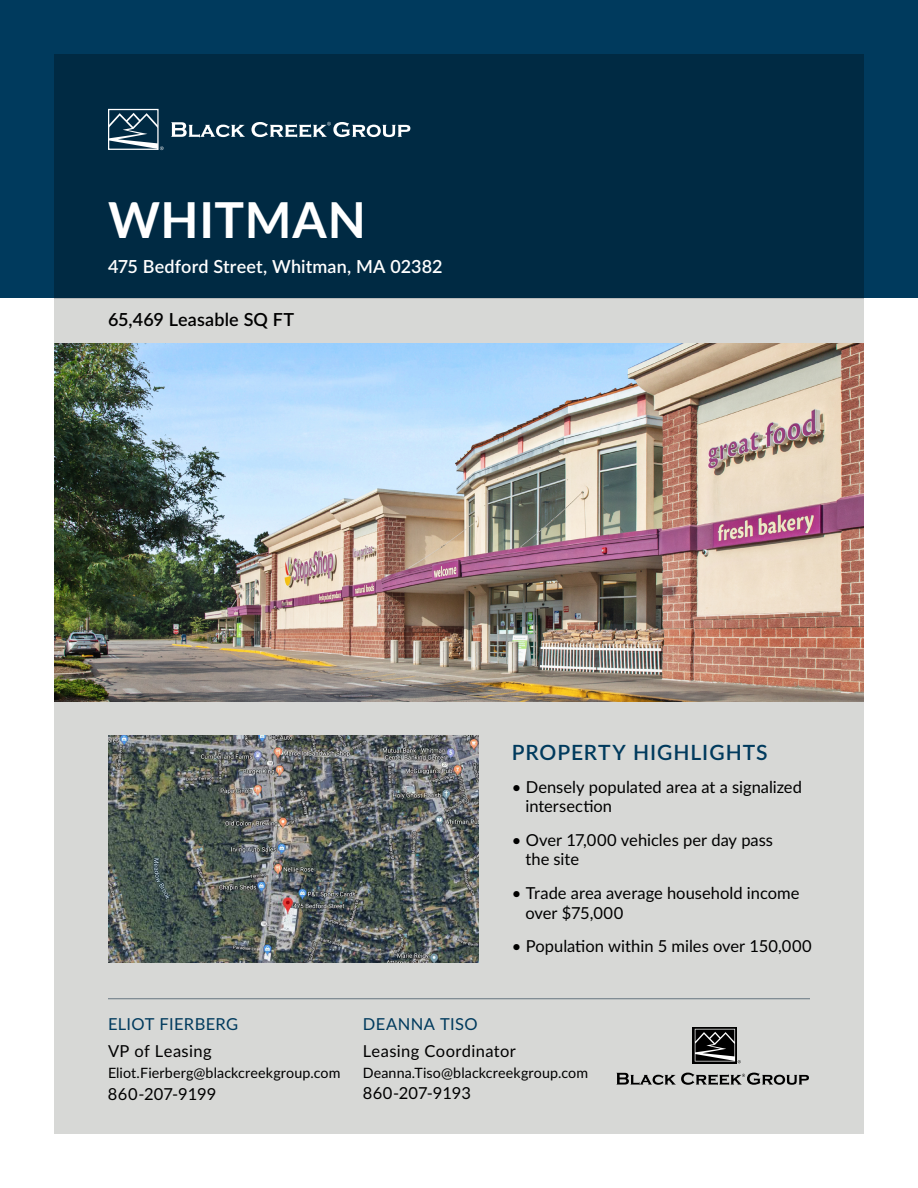
<style>
.page{position:relative;width:918px;height:1188px;background:#fff}
.page>*{position:absolute;margin:0;border:0;box-sizing:border-box;transform-origin:0 0}
.t1{font:700 49.5px "Lato";letter-spacing:.015em;color:#fff}
.t2{font:600 21px "Lato";letter-spacing:.045em;color:#003a5d}
.t3{font:600 18px "Lato";letter-spacing:.005em;color:#fff}
.t4{font:600 18px "Lato";letter-spacing:.01em;color:#000}
.t5{font:16.5px/19.8px "Lato";letter-spacing:.005em;color:#000}
.t6{font:16.5px "Lato";letter-spacing:.025em;color:#000}
.t7{font:16.5px "Lato";letter-spacing:.025em;color:#003a5d}
.t8{font:14.25px "Lato";letter-spacing:.01em;color:#000}
</style>
<div class="page">
<div style="left:54px;top:54px;width:810px;height:1080px;background:#d7d8d6"></div>
<svg style="left:0;top:0;width:918px;height:298px;background:#002e4a"></svg>
<img style="left:54px;top:343px;width:810px;height:359px">
<svg style="left:171px;top:122px;width:74px;height:16px"></svg>
<div style="left:108px;top:109px;width:51px;height:41px;border:1px solid #fff"></div>
<svg style="left:252px;top:122px;width:158px;height:16px;background:#5b7686"></svg>
<svg style="left:109px;top:113px;width:55px;height:37px;background:#426174"></svg>
<img style="left:108px;top:735px;width:370px;height:228px">
<svg style="left:693px;top:1027px;width:44px;height:36px"></svg>
<svg style="left:617px;top:1073px;width:192px;height:12px"></svg>
<svg style="left:695px;top:1029px;width:46px;height:34px;background:#4b4b4b"></svg>
<hr style="left:108px;top:998px;width:702px;height:1px;background:#72808a">
<h1 class="t1" style="left:108px;top:184px;width:259px">WHITMAN</h1>
<p class="t3" style="left:108px;top:254px;width:336px">475 Bedford Street, Whitman, MA 02382</p>
<p class="t4" style="left:108px;top:306px;width:188px">65,469 Leasable SQ FT</p>
<p class="t2" style="left:512px;top:737px;width:257px">PROPERTY HIGHLIGHTS</p>
<p class="t5" style="left:525px;top:776px;width:278px;text-indent:-13px">• Densely populated area at a signalized intersection</p>
<p class="t5" style="left:525px;top:829px;width:249px;text-indent:-13px">• Over 17,000 vehicles per day pass the site</p>
<p class="t5" style="left:525px;top:882px;width:276px;text-indent:-13px">• Trade area average household income over $75,000</p>
<p class="t5" style="left:512px;top:935px;width:301px">• Population within 5 miles over 150,000</p>
<p class="t7" style="left:108px;top:1012px;width:132px">ELIOT FIERBERG</p>
<p class="t6" style="left:108px;top:1039px;width:105px">VP of Leasing</p>
<p class="t8" style="left:108px;top:1063px;width:234px">Eliot.Fierberg@blackcreekgroup.com</p>
<p class="t5" style="left:108px;top:1084px;width:110px">860-207-9199</p>
<p class="t7" style="left:363px;top:1012px;width:117px">DEANNA TISO</p>
<p class="t6" style="left:363px;top:1039px;width:155px">Leasing Coordinator</p>
<p class="t8" style="left:363px;top:1063px;width:227px">Deanna.Tiso@blackcreekgroup.com</p>
<p class="t5" style="left:363px;top:1082px;width:110px">860-207-9193</p>
</div>
